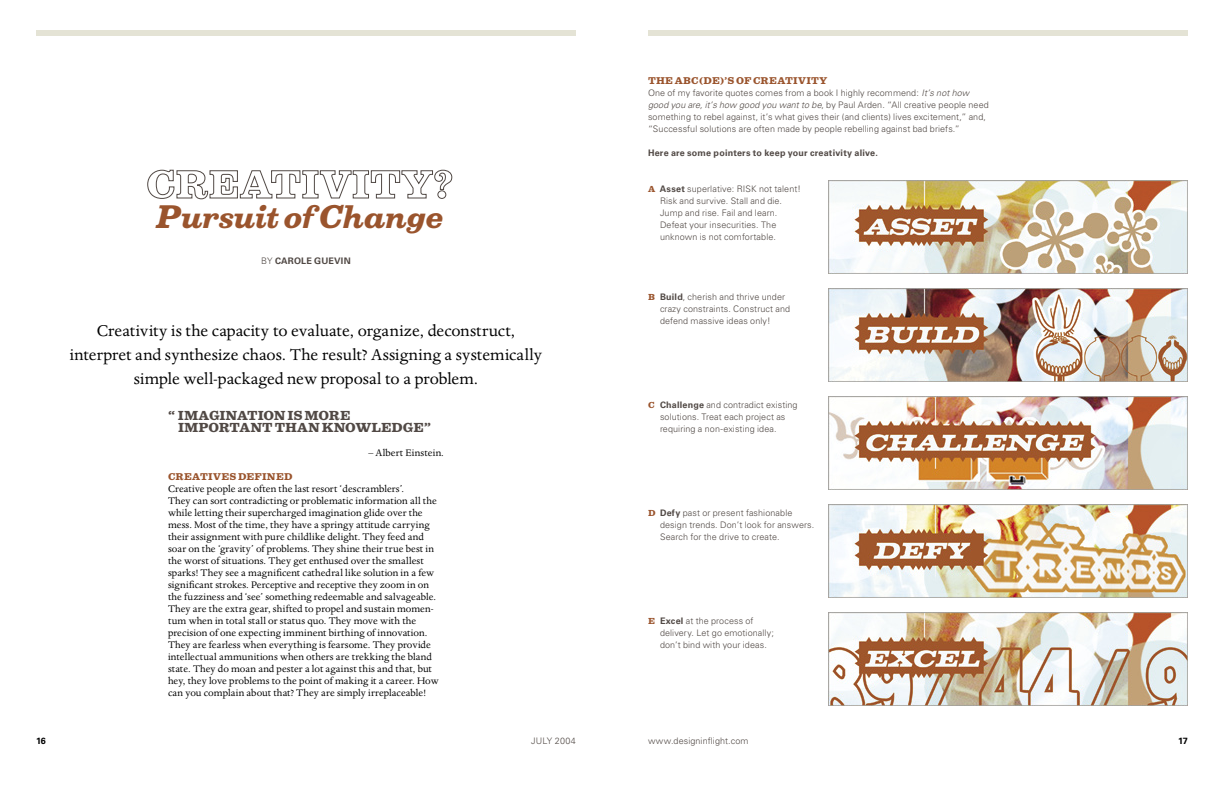
<style>
.page{position:relative;width:1224px;height:792px;background:#fff}
.page>*{position:absolute;margin:0;border:0;box-sizing:border-box;transform-origin:0 0}
.Paragraph_Body{font:italic 700 30px "Belizio";letter-spacing:-.005em;color:#9a542d}
.Paragraph_Body-2{font:18px/24px "Dante MT Std";color:#000;text-align:center}
.Paragraph_Body-3{font:700 12px/12px "Belizio";color:#514945}
.Paragraph_Body-4{font:11px/12px "Dante MT Std";letter-spacing:.005em;color:#000}
.Paragraph_Body-5{font:300 9px/12px "Univers LT Std";letter-spacing:.01em;color:#514945}
.Paragraph_Body-6{font:700 9px "Univers LT Std";letter-spacing:.02em;color:#514945}
.Paragraph_Body-7{font:700 9px "Belizio";letter-spacing:.025em;color:#9a542d}
.t1{font:700 9px "Univers LT Std";color:#000}
.s1{font-weight:300}
.s2{font-style:italic}
.s3{font-family:"Belizio";font-weight:700;font-size:8px;color:#9a542d}
.s4{font-weight:700}
</style>
<div class="page">
<div style="left:36px;top:30px;width:540px;height:6px;background:#e4e3d5"></div>
<div style="left:648px;top:30px;width:540px;height:6px;background:#e4e3d5"></div>
<img style="left:828px;top:180px;width:360px;height:94px">
<img style="left:828px;top:288px;width:360px;height:94px">
<img style="left:828px;top:396px;width:360px;height:94px">
<img style="left:828px;top:504px;width:360px;height:94px">
<img style="left:828px;top:612px;width:360px;height:94px">
<svg style="left:147px;top:169px;width:306px;height:31px"></svg>
<p class="Paragraph_Body" style="left:156px;top:199px;width:289px">Pursuit of Change</p>
<p class="Paragraph_Body-6" style="left:261px;top:256px;width:91px"><span class="s1">BY</span> CAROLE GUEVIN</p>
<p class="Paragraph_Body-2" style="left:70px;top:319px;width:474px">Creativity is the capacity to evaluate, organize, deconstruct, interpret and synthesize chaos. The result? Assigning a systemically simple well-packaged new proposal to a problem.</p>
<p class="Paragraph_Body-3" style="left:178px;top:409px;width:255px;text-indent:-10px">“ IMAGINATION IS MORE<br>IMPORTANT THAN KNOWLEDGE”</p>
<p class="Paragraph_Body-4" style="left:368px;top:447px;width:77px">– Albert Einstein.</p>
<p class="Paragraph_Body-7" style="left:168px;top:471px;width:126px">CREATIVES DEFINED</p>
<p class="Paragraph_Body-4" style="left:168px;top:483px;width:272px">Creative people are often the last resort ‘descramblers’.<br>They can sort contradicting or problematic information all the while letting their supercharged imagination glide over the mess. Most of the time, they have a springy attitude carrying their assignment with pure childlike delight. They feed and soar on the ‘gravity’ of problems. They shine their true best in the worst of situations. They get enthused over the smallest sparks! They see a magnificent cathedral like solution in a few significant strokes. Perceptive and receptive they zoom in on the fuzziness and ‘see’ something redeemable and salvageable.<br>They are the extra gear, shifted to propel and sustain momen&shy;tum when in total stall or status quo. They move with the precision of one expecting imminent birthing of innovation.<br>They are fearless when everything is fearsome. They provide intellectual ammunitions when others are trekking the bland state. They do moan and pester a lot against this and that, but hey, they love problems to the point of making it a career. How can you complain about that? They are simply irreplaceable!</p>
<p class="Paragraph_Body-7" style="left:648px;top:75px;width:181px">THE ABC(DE)’S OF CREATIVITY</p>
<p class="Paragraph_Body-5" style="left:648px;top:87px;width:342px">One of my favorite quotes comes from a book I highly recommend: <span class="s2">It’s not how good you are, it’s how good you want to be</span>, by Paul Arden. “All creative people need something to rebel against, it’s what gives their (and clients) lives excitement,” and, “Successful solutions are often made by people rebelling against bad briefs.”</p>
<p class="Paragraph_Body-6" style="left:648px;top:148px;width:231px">Here are some pointers to keep your creativity alive.</p>
<p class="Paragraph_Body-5" style="left:660px;top:183px;width:142px;text-indent:-12px"><span class="s3">A</span> <span class="s4">Asset</span> superlative: RISK not talent!<br>Risk and survive. Stall and die.<br>Jump and rise. Fail and learn.<br>Defeat your insecurities. The unknown is not comfortable.</p>
<p class="Paragraph_Body-5" style="left:660px;top:291px;width:132px;text-indent:-12px"><span class="s3">B</span> <span class="s4">Build</span>, cherish and thrive under crazy constraints. Construct and defend massive ideas only!</p>
<p class="Paragraph_Body-5" style="left:660px;top:399px;width:139px;text-indent:-12px"><span class="s3">C</span> <span class="s4">Challenge</span> and contradict existing solutions. Treat each project as requiring a non-existing idea.</p>
<p class="Paragraph_Body-5" style="left:660px;top:507px;width:156px;text-indent:-12px"><span class="s3">D</span> <span class="s4">Defy</span> past or present fashionable design trends. Don’t look for answers.<br>Search for the drive to create.</p>
<p class="Paragraph_Body-5" style="left:660px;top:615px;width:115px;text-indent:-12px"><span class="s3">E</span> <span class="s4">Excel</span> at the process of delivery. Let go emotionally; don’t bind with your ideas.</p>
<p class="t1" style="left:36px;top:736px;width:11px">16</p>
<p class="Paragraph_Body-5" style="left:531px;top:735px;width:46px">JULY 2004</p>
<p class="Paragraph_Body-5" style="left:648px;top:735px;width:102px">www.designinflight.com</p>
<p class="t1" style="left:1178px;top:736px;width:11px">17</p>
</div>
